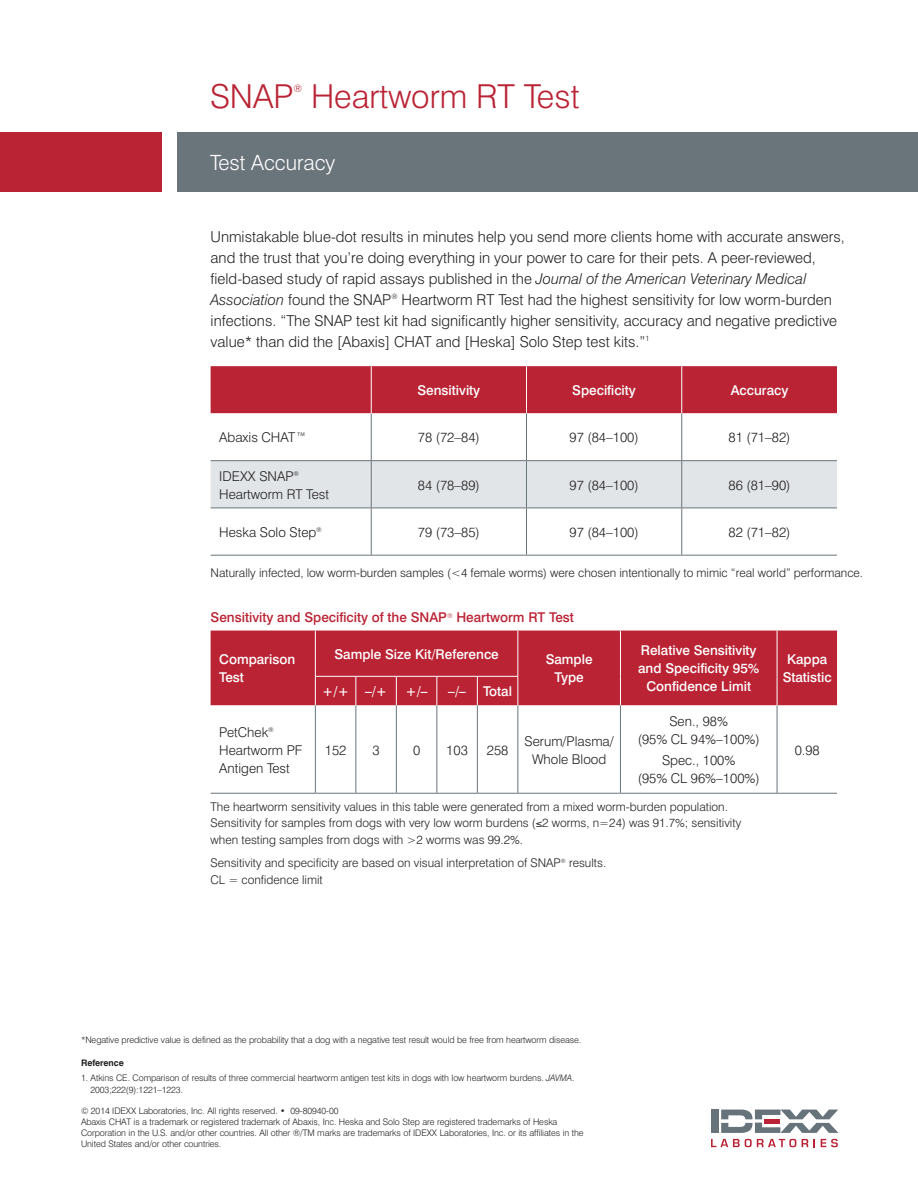
<style>
.page{position:relative;width:918px;height:1188px;background:#fff}
.page>*{position:absolute;margin:0;border:0;box-sizing:border-box;transform-origin:0 0}
.t1{font:300 33px "Swiss 721 BT";color:#ba2334}
.t2{font:300 21px "Swiss 721 BT";color:#fff}
.t3{font:300 15px/21px "Swiss 721 BT";color:#231f20}
.t4{font:300 13.5px/18px "Swiss 721 BT";color:#231f20;text-align:center}
.t5{font:500 13.5px/18px "Swiss 721 BT";color:#fff;text-align:center}
.t6{font:500 13.5px "Swiss 721 BT";color:#ba2334}
.t7{font:300 12px/16.5px "Swiss 721 BT";color:#231f20}
.t8{font:300 10.5px "Swiss 721 BT";color:#ba2334}
.t9{font:300 9px/10.8px "Swiss 721 BT";letter-spacing:-.01em;color:#231f20}
.t10{font:700 9px "Swiss 721 BT";letter-spacing:-.01em;color:#231f20}
.s1{font-style:italic}
</style>
<div class="page">
<div style="left:177px;top:132px;width:741px;height:60px;background:#6a747b"></div>
<div style="left:711px;top:1110px;width:7px;height:23px;background:#67737a"></div>
<svg style="left:711px;top:1139px;width:85px;height:8px"></svg>
<svg style="left:802px;top:1139px;width:6px;height:8px"></svg>
<svg style="left:821px;top:1139px;width:17px;height:8px"></svg>
<svg style="left:721px;top:1110px;width:118px;height:23px"></svg>
<div style="left:0;top:132px;width:162px;height:60px;background:#ba2334"></div>
<div style="left:211px;top:366px;width:626px;height:47px;background:#ba2334"></div>
<svg style="left:211px;top:413px;width:626px;height:142px"></svg>
<div style="left:211px;top:461px;width:626px;height:47px;background:#e1e5e8"></div>
<hr style="left:211px;top:460px;width:160px;height:1px;background:#6a747b">
<hr style="left:211px;top:508px;width:160px;height:1px;background:#6a747b">
<hr style="left:211px;top:555px;width:160px;height:1px;background:#6a747b">
<hr style="left:371px;top:460px;width:155px;height:1px;background:#6a747b">
<hr style="left:526px;top:460px;width:156px;height:1px;background:#6a747b">
<hr style="left:682px;top:460px;width:155px;height:1px;background:#6a747b">
<hr style="left:371px;top:508px;width:155px;height:1px;background:#6a747b">
<hr style="left:526px;top:508px;width:156px;height:1px;background:#6a747b">
<hr style="left:682px;top:508px;width:155px;height:1px;background:#6a747b">
<hr style="left:371px;top:555px;width:155px;height:1px;background:#6a747b">
<hr style="left:526px;top:555px;width:156px;height:1px;background:#6a747b">
<hr style="left:682px;top:555px;width:155px;height:1px;background:#6a747b">
<hr style="left:371px;top:413px;width:1px;height:47px;background:#6a747b">
<hr style="left:371px;top:461px;width:1px;height:47px;background:#6a747b">
<hr style="left:371px;top:508px;width:1px;height:47px;background:#6a747b">
<hr style="left:371px;top:366px;width:1px;height:47px;background:#fff">
<hr style="left:526px;top:366px;width:1px;height:47px;background:#fff">
<hr style="left:526px;top:413px;width:1px;height:47px;background:#6a747b">
<hr style="left:526px;top:461px;width:1px;height:47px;background:#6a747b">
<hr style="left:526px;top:508px;width:1px;height:47px;background:#6a747b">
<hr style="left:681px;top:366px;width:1px;height:47px;background:#fff">
<hr style="left:681px;top:413px;width:1px;height:47px;background:#6a747b">
<hr style="left:681px;top:461px;width:1px;height:47px;background:#6a747b">
<hr style="left:681px;top:508px;width:1px;height:47px;background:#6a747b">
<div style="left:211px;top:631px;width:626px;height:74px;background:#ba2334"></div>
<svg style="left:211px;top:705px;width:626px;height:88px"></svg>
<hr style="left:315px;top:631px;width:1px;height:45px;background:#fff">
<svg style="left:315px;top:677px;width:1px;height:28px"></svg>
<svg style="left:396px;top:677px;width:1px;height:28px"></svg>
<svg style="left:436px;top:677px;width:1px;height:28px"></svg>
<svg style="left:477px;top:677px;width:1px;height:28px"></svg>
<hr style="left:211px;top:793px;width:104px;height:1px;background:#6a747b">
<hr style="left:355px;top:705px;width:1px;height:88px;background:#6a747b">
<hr style="left:396px;top:705px;width:1px;height:88px;background:#6a747b">
<hr style="left:436px;top:705px;width:1px;height:88px;background:#6a747b">
<hr style="left:477px;top:705px;width:1px;height:88px;background:#6a747b">
<hr style="left:315px;top:793px;width:41px;height:1px;background:#6a747b">
<hr style="left:356px;top:793px;width:40px;height:1px;background:#6a747b">
<hr style="left:396px;top:793px;width:41px;height:1px;background:#6a747b">
<hr style="left:437px;top:793px;width:40px;height:1px;background:#6a747b">
<hr style="left:477px;top:793px;width:41px;height:1px;background:#6a747b">
<hr style="left:518px;top:793px;width:102px;height:1px;background:#6a747b">
<hr style="left:620px;top:793px;width:157px;height:1px;background:#6a747b">
<hr style="left:777px;top:793px;width:60px;height:1px;background:#6a747b">
<hr style="left:315px;top:705px;width:1px;height:88px;background:#6a747b">
<hr style="left:315px;top:676px;width:41px;height:1px;background:#fff">
<hr style="left:356px;top:676px;width:40px;height:1px;background:#fff">
<hr style="left:396px;top:676px;width:41px;height:1px;background:#fff">
<hr style="left:437px;top:676px;width:40px;height:1px;background:#fff">
<hr style="left:477px;top:676px;width:41px;height:1px;background:#fff">
<svg style="left:355px;top:677px;width:1px;height:28px"></svg>
<hr style="left:517px;top:705px;width:1px;height:88px;background:#6a747b">
<hr style="left:517px;top:631px;width:1px;height:45px;background:#fff">
<svg style="left:517px;top:677px;width:1px;height:28px"></svg>
<hr style="left:620px;top:631px;width:1px;height:45px;background:#fff">
<svg style="left:620px;top:676px;width:1px;height:29px"></svg>
<hr style="left:620px;top:705px;width:1px;height:88px;background:#6a747b">
<hr style="left:777px;top:631px;width:1px;height:45px;background:#fff">
<svg style="left:777px;top:676px;width:1px;height:29px"></svg>
<hr style="left:777px;top:705px;width:1px;height:88px;background:#6a747b">
<h1 class="t1" style="left:210px;top:77px;width:85px">SNAP</h1>
<p class="t8" style="left:293px;top:82px;width:10px">®</p>
<h1 class="t1" style="left:311px;top:77px;width:270px">Heartworm RT Test</h1>
<h2 class="t2" style="left:210px;top:150px;width:127px">Test Accuracy</h2>
<p class="t3" style="left:211px;top:226px;width:636px">Unmistakable blue-dot results in minutes help you send more clients home with accurate answers, and the trust that you’re doing everything in your power to care for their pets. A peer-reviewed, field-based study of rapid assays published in the <span class="s1">Journal of the American Veterinary Medical Association</span> found the SNAP<sup>®</sup> Heartworm RT Test had the highest sensitivity for low worm-burden infections. “The SNAP test kit had significantly higher sensitivity, accuracy and negative predictive value* than did the [Abaxis] CHAT and [Heska] Solo Step test kits.”<sup>1</sup></p>
<h3 class="t5" style="left:417px;top:381px;width:64px">Sensitivity</h3>
<h3 class="t5" style="left:572px;top:381px;width:65px">Specificity</h3>
<h3 class="t5" style="left:731px;top:381px;width:59px">Accuracy</h3>
<h3 class="t4" style="left:219px;top:428px;width:89px">Abaxis CHAT™</h3>
<h3 class="t4" style="left:418px;top:428px;width:63px">78 (72–84)</h3>
<h3 class="t4" style="left:570px;top:428px;width:71px">97 (84–100)</h3>
<h3 class="t4" style="left:729px;top:428px;width:63px">81 (71–82)</h3>
<h3 class="t4" style="left:219px;top:467px;width:111px;text-align:left">IDEXX SNAP<sup>®<br></sup>Heartworm RT Test</h3>
<h3 class="t4" style="left:418px;top:476px;width:63px">84 (78–89)</h3>
<h3 class="t4" style="left:570px;top:476px;width:71px">97 (84–100)</h3>
<h3 class="t4" style="left:729px;top:476px;width:63px">86 (81–90)</h3>
<h3 class="t4" style="left:219px;top:523px;width:104px">Heska Solo Step<sup>®</sup></h3>
<h3 class="t4" style="left:418px;top:523px;width:63px">79 (73–85)</h3>
<h3 class="t4" style="left:570px;top:523px;width:71px">97 (84–100)</h3>
<h3 class="t4" style="left:729px;top:523px;width:63px">82 (71–82)</h3>
<h3 class="t7" style="left:211px;top:565px;width:654px">Naturally infected, low worm-burden samples (&lt;4 female worms) were chosen intentionally to mimic “real world” performance.</h3>
<h3 class="t6" style="left:211px;top:609px;width:365px">Sensitivity and Specificity of the SNAP<sup>®</sup> Heartworm RT Test</h3>
<h3 class="t5" style="left:219px;top:651px;width:77px;text-align:left">Comparison<br>Test</h3>
<h3 class="t5" style="left:334px;top:645px;width:166px">Sample Size Kit/Reference</h3>
<h3 class="t5" style="left:546px;top:651px;width:48px">Sample<br>Type</h3>
<h3 class="t5" style="left:638px;top:642px;width:123px">Relative Sensitivity and Specificity 95%<br>Confidence Limit</h3>
<h3 class="t5" style="left:783px;top:650px;width:51px">Kappa<br>Statistic</h3>
<h3 class="t5" style="left:322px;top:683px;width:66px">+/+ –/+</h3>
<h3 class="t5" style="left:406px;top:683px;width:24px">+/–</h3>
<h3 class="t5" style="left:448px;top:683px;width:19px">–/–</h3>
<h3 class="t5" style="left:483px;top:683px;width:30px">Total</h3>
<h3 class="t4" style="left:219px;top:723px;width:85px;text-align:left">PetChek<sup>®<br></sup>Heartworm PF<br>Antigen Test</h3>
<h3 class="t4" style="left:325px;top:741px;width:23px">152</h3>
<h3 class="t4" style="left:373px;top:741px;width:9px">3</h3>
<h3 class="t4" style="left:413px;top:741px;width:9px">0</h3>
<h3 class="t4" style="left:446px;top:741px;width:23px">103</h3>
<h3 class="t4" style="left:487px;top:741px;width:23px">258</h3>
<h3 class="t4" style="left:525px;top:732px;width:91px">Serum/Plasma/<br>Whole Blood</h3>
<h3 class="t4" style="left:638px;top:712px;width:123px">Sen., 98%<br>(95% CL 94%–100%)</h3>
<h3 class="t4" style="left:638px;top:751px;width:123px">Spec., 100%<br>(95% CL 96%–100%)</h3>
<p class="t7" style="left:211px;top:798px;width:532px">The heartworm sensitivity values in this table were generated from a mixed worm-burden population.<br>Sensitivity for samples from dogs with very low worm burdens (≤2 worms, n=24) was 91.7%; sensitivity when testing samples from dogs with &gt;2 worms was 99.2%.</p>
<h3 class="t7" style="left:211px;top:854px;width:397px">Sensitivity and specificity are based on visual interpretation of SNAP<sup>®</sup> results.<br>CL = confidence limit</h3>
<h3 class="t4" style="left:795px;top:741px;width:27px">0.98</h3>
<p class="t9" style="left:81px;top:1034px;width:502px">*Negative predictive value is defined as the probability that a dog with a negative test result would be free from heartworm disease.</p>
<p class="t10" style="left:81px;top:1057px;width:44px">Reference</p>
<p class="t9" style="left:91px;top:1072px;width:485px;line-height:12px;text-indent:-10px">1. Atkins CE. Comparison of results of three commercial heartworm antigen test kits in dogs with low heartworm burdens. <span class="s1">JAVMA</span>.<br>2003;222(9):1221–1223.</p>
<p class="t9" style="left:81px;top:1106px;width:504px">© 2014 IDEXX Laboratories, Inc. All rights reserved. • 09-80940-00<br>Abaxis CHAT is a trademark or registered trademark of Abaxis, Inc. Heska and Solo Step are registered trademarks of Heska Corporation in the U.S. and/or other countries. All other ®/TM marks are trademarks of IDEXX Laboratories, Inc. or its affiliates in the United States and/or other countries.</p>
</div>
